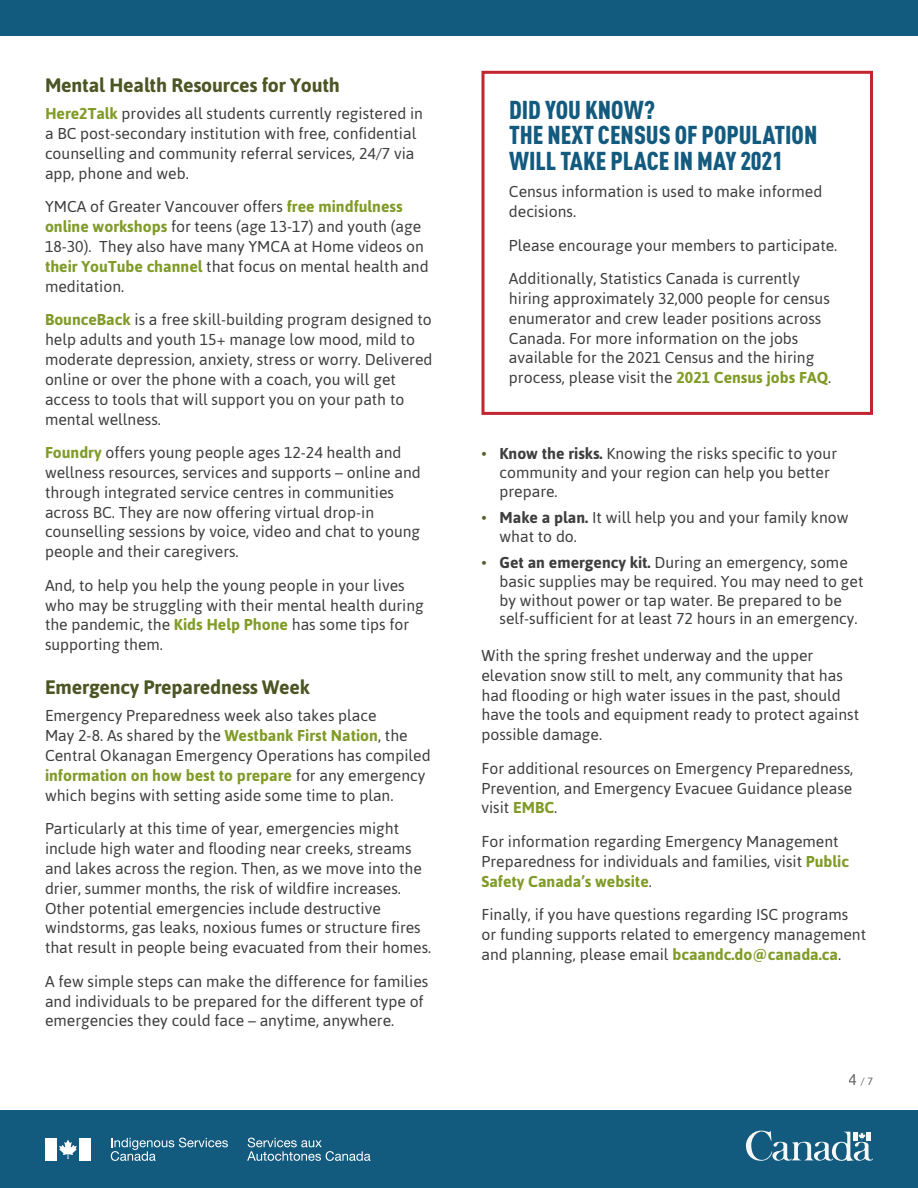
<style>
.page{position:relative;width:918px;height:1188px;background:#fff}
.page>*{position:absolute;margin:0;border:0;box-sizing:border-box;transform-origin:0 0}
.t1{font:900 condensed 25.5px/25.5px "DIN Pro";color:#135a7f}
.t2{font:700 19.5px "Asap";letter-spacing:-.01em;color:#4c5624}
.t3{font:15.75px/20px "Asap";color:#3e3e3f}
.t4{font:10.5px "Asap";color:#3e3e3f}
.s1{font-weight:700;color:#809b27}
.s2{color:#586030}
.s3{font-weight:700}
.s4{font-size:15.75px}
</style>
<div class="page">
<div style="left:0;top:0;width:918px;height:36px;background:#135a7f"></div>
<div style="left:0;top:1110px;width:918px;height:78px;background:#135a7f"></div>
<div style="left:482px;top:71px;width:391px;height:344px;border:3px solid #c2252d"></div>
<p class="t2" style="left:45px;top:72px;width:296px">Mental Health Resources for Youth</p>
<p class="t3" style="left:45px;top:103px;width:379px"><span class="s1">Here2Talk</span> provides all students currently registered in a BC post-secondary institution with free, confidential counselling and community referral services, 24/7 via app, phone and web.</p>
<p class="t3" style="left:45px;top:196px;width:385px">YMCA of Greater Vancouver offers <span class="s1">free mindfulness online workshops</span> for teens (age 13-17) and youth (age 18-30). They also have many YMCA at Home videos on <span class="s1">their YouTube channel</span> that focus on mental health and meditation.</p>
<p class="t3" style="left:45px;top:309px;width:389px"><span class="s1">BounceBack</span> is a free skill-building program designed to help adults and youth 15+ manage low mood, mild to moderate depression, anxiety, stress or worry. Delivered online or over the phone with a coach, you will get access to tools that will support you on your path to mental wellness.</p>
<p class="t3" style="left:45px;top:442px;width:377px"><span class="s1">Foundry</span> offers young people ages 12-24 health and wellness resources, services and supports – online and through integrated service centres in communities across BC. They are now offering virtual drop-in counselling sessions by voice, video and chat to young people and their caregivers.</p>
<p class="t3" style="left:45px;top:575px;width:380px">And, to help you help the young people in your lives who may be struggling with their mental health during the pandemic, the <span class="s1">Kids Help Phone</span> has some tips for supporting them.</p>
<p class="t2" style="left:45px;top:674px;width:267px">Emergency Preparedness Week</p>
<p class="t3" style="left:45px;top:705px;width:387px">Emergency Preparedness week also takes place<br>May 2-8. As shared by the <span class="s1">Westbank First Nation</span>, the Central Okanagan Emergency Operations has compiled <span class="s1">information on how best to prepare</span> for any emergency which begins with setting aside some time to plan.</p>
<p class="t3" style="left:45px;top:818px;width:388px">Particularly at this time of year, emergencies might include high water and flooding near creeks, streams and lakes across the region. Then, as we move into the drier, summer months, the risk of wildfire increases.<br>Other potential emergencies include destructive windstorms, gas leaks, noxious fumes or structure fires that result in people being evacuated from their homes.</p>
<p class="t3" style="left:45px;top:971px;width:385px">A few simple steps can make the difference for families and individuals to be prepared for the different type of emergencies they could face – anytime, anywhere.</p>
<h1 class="t1" style="left:509px;top:95px;width:310px">DID YOU KNOW?<br>THE NEXT CENSUS OF POPULATION<br>WILL TAKE PLACE IN MAY 2021</h1>
<p class="t3" style="left:509px;top:181px;width:315px">Census information is used to make informed decisions.</p>
<p class="t3" style="left:509px;top:228px;width:330px;line-height:33.3px">Please encourage your members to participate.<br>Additionally, Statistics Canada is currently</p>
<p class="t3" style="left:509px;top:288px;width:324px">hiring approximately 32,000 people for census enumerator and crew leader positions across Canada. For more information on the jobs available for the 2021 Census and the hiring process, please visit the <span class="s1">2021 Census jobs FAQ</span>.</p>
<p class="t3" style="left:499px;top:444px;width:339px;line-height:18.8px;text-indent:-18px"><span class="s2">•</span> <span class="s3">Know the risks.</span> Knowing the risks specific to your community and your region can help you better prepare.</p>
<p class="t3" style="left:499px;top:508px;width:351px;line-height:18.8px;text-indent:-18px"><span class="s2">•</span> <span class="s3">Make a plan.</span> It will help you and your family know what to do.</p>
<p class="t3" style="left:499px;top:553px;width:365px;line-height:18.8px;text-indent:-18px"><span class="s2">•</span> <span class="s3">Get an emergency kit.</span> During an emergency, some basic supplies may be required. You may need to get by without power or tap water. Be prepared to be self-sufficient for at least 72 hours in an emergency.</p>
<p class="t3" style="left:481px;top:645px;width:379px">With the spring freshet underway and the upper elevation snow still to melt, any community that has had flooding or high water issues in the past, should have the tools and equipment ready to protect against possible damage.</p>
<p class="t3" style="left:481px;top:758px;width:373px;text-align:justify">For additional resources on Emergency Preparedness, Prevention, and Emergency Evacuee Guidance please visit <span class="s1">EMBC</span>.</p>
<p class="t3" style="left:481px;top:831px;width:369px">For information regarding Emergency Management<br>Preparedness for individuals and families, visit <span class="s1">Public<br>Safety Canada’s website</span>.</p>
<p class="t3" style="left:481px;top:904px;width:386px">Finally, if you have questions regarding ISC programs or funding supports related to emergency management and planning, please email <span class="s1">bcaandc.do@canada.ca</span>.</p>
<p class="t4" style="left:849px;top:1074px;width:26px"><span class="s4">4</span> / 7</p>
</div>
